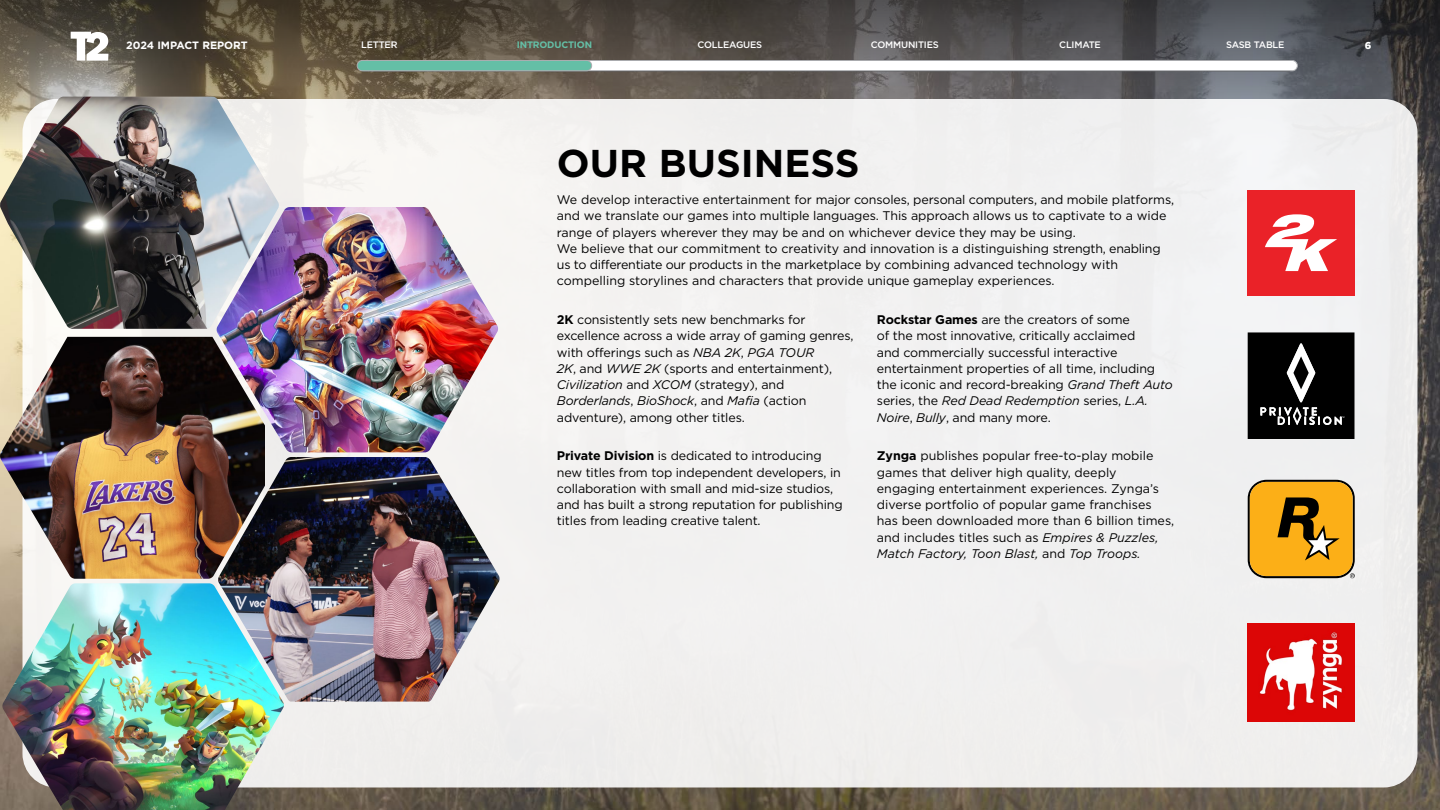
<style>
.page{position:relative;width:1440px;height:810px;background:#fff}
.page>*{position:absolute;margin:0;border:0;box-sizing:border-box;transform-origin:0 0}
.t1{font:700 38.75px "Gotham HTF";color:#000}
.t2{font:12.5px/16.2px "Gotham HTF";letter-spacing:-.01em;color:#000}
.t3{font:700 10.62px "Gotham HTF";color:#fff}
.t4{font:900 10px "Gotham HTF";color:#fff}
.t5{font:500 9.38px "Gotham HTF";letter-spacing:-.02em;color:#fff}
.t6{font:700 9.38px "Gotham HTF";letter-spacing:-.02em;color:#64bfa6}
.s1{font-weight:700}
.s2{font-style:italic}
</style>
<div class="page">
<img style="left:0;top:182px;width:1440px;height:628px">
<svg style="left:0;top:0;width:1440px;height:182px;background:#57524c"></svg>
<div style="left:22px;top:99px;width:1396px;height:689px;background:#f1f0f0;border-radius:34px"></div>
<svg style="left:1248px;top:480px;width:107px;height:99px;background:#cc9220"></svg>
<div style="left:1247px;top:190px;width:108px;height:105px;background:#ea2228"></div>
<svg style="left:1265px;top:214px;width:72px;height:57px"></svg>
<img style="left:1248px;top:623px;width:107px;height:98px">
<svg style="left:1248px;top:333px;width:107px;height:106px;background:#1a1a1a"></svg>
<img style="left:0;top:97px;width:279px;height:232px">
<img style="left:216px;top:207px;width:282px;height:245px">
<img style="left:218px;top:457px;width:282px;height:245px">
<img style="left:2px;top:583px;width:282px;height:227px">
<img style="left:0;top:337px;width:265px;height:242px">
<svg style="left:71px;top:32px;width:37px;height:29px"></svg>
<div style="left:358px;top:60px;width:939px;height:11px;background:#fff;border-radius:5px"></div>
<div style="left:358px;top:60px;width:940px;height:11px;border:1px solid #abadb0;border-radius:5px"></div>
<div style="left:357px;top:60px;width:235px;height:11px;background:#64bfa6;border-radius:5px"></div>
<div style="left:357px;top:60px;width:235px;height:11px;border:1px solid #abadb0;border-radius:5px"></div>
<p class="t3" style="left:126px;top:39px;width:123px">2024 IMPACT REPORT</p>
<p class="t5" style="left:361px;top:39px;width:38px">LETTER</p>
<p class="t6" style="left:517px;top:39px;width:77px">INTRODUCTION</p>
<p class="t5" style="left:698px;top:39px;width:66px">COLLEAGUES</p>
<p class="t5" style="left:871px;top:39px;width:69px">COMMUNITIES</p>
<p class="t5" style="left:1059px;top:39px;width:43px">CLIMATE</p>
<p class="t5" style="left:1226px;top:39px;width:60px">SASB TABLE</p>
<p class="t4" style="left:1365px;top:40px;width:8px">6</p>
<h1 class="t1" style="left:557px;top:141px;width:304px">OUR BUSINESS</h1>
<p class="t2" style="left:557px;top:191px;width:619px">We develop interactive entertainment for major consoles, personal computers, and mobile platforms, and we translate our games into multiple languages. This approach allows us to captivate to a wide range of players wherever they may be and on whichever device they may be using.<br>We believe that our commitment to creativity and innovation is a distinguishing strength, enabling us to differentiate our products in the marketplace by combining advanced technology with compelling storylines and characters that provide unique gameplay experiences.</p>
<p class="t2" style="left:557px;top:311px;width:298px"><span class="s1">2K</span> consistently sets new benchmarks for excellence across a wide array of gaming genres, with offerings such as <span class="s2">NBA 2K</span>, <span class="s2">PGA TOUR<br>2K</span>, and <span class="s2">WWE 2K</span> (sports and entertainment), <span class="s2">Civilization</span> and <span class="s2">XCOM</span> (strategy), and <span class="s2">Borderlands</span>, <span class="s2">BioShock</span>, and <span class="s2">Mafia</span> (action adventure), among other titles.</p>
<p class="t2" style="left:557px;top:448px;width:287px"><span class="s1">Private Division</span> is dedicated to introducing new titles from top independent developers, in collaboration with small and mid-size studios, and has built a strong reputation for publishing titles from leading creative talent.</p>
<p class="t2" style="left:877px;top:311px;width:297px"><span class="s1">Rockstar Games</span> are the creators of some<br>of the most innovative, critically acclaimed<br>and commercially successful interactive entertainment properties of all time, including the iconic and record-breaking <span class="s2">Grand Theft Auto </span>series, the <span class="s2">Red Dead Redemption</span> series, <span class="s2">L.A.<br>Noire</span>, <span class="s2">Bully</span>, and many more.</p>
<p class="t2" style="left:877px;top:448px;width:299px"><span class="s1">Zynga</span> publishes popular free-to-play mobile games that deliver high quality, deeply engaging entertainment experiences. Zynga’s diverse portfolio of popular game franchises has been downloaded more than 6 billion times, and includes titles such as <span class="s2">Empires &amp; Puzzles, Match Factory, Toon Blast,</span> and <span class="s2">Top Troops.</span></p>
</div>
